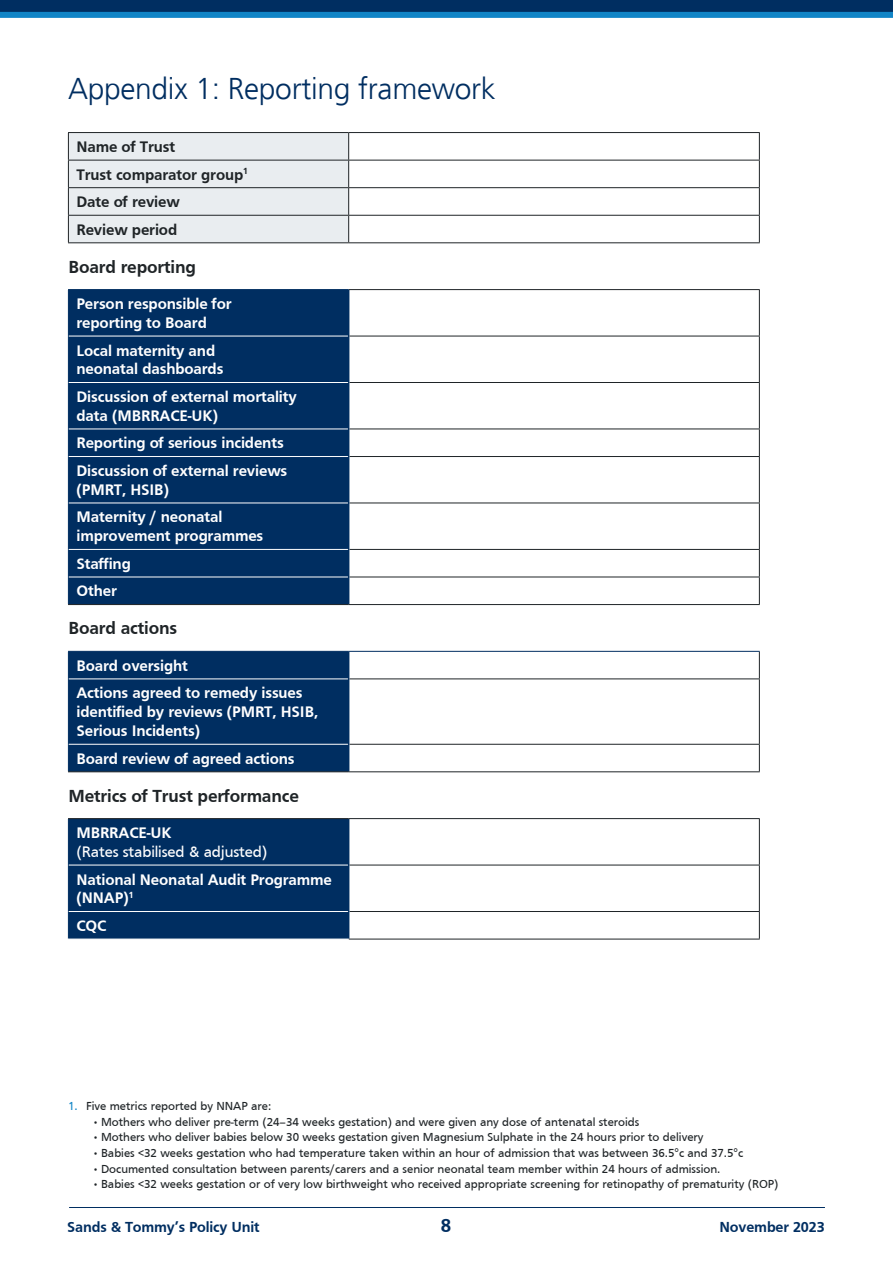
<style>
.page{position:relative;width:893px;height:1263px;background:#fff}
.page>*{position:absolute;margin:0;border:0;box-sizing:border-box;transform-origin:0 0}
.t1{font:300 30px "Frutiger";letter-spacing:-.01em;color:#002e61}
.t2{font:700 19.5px "Frutiger";color:#002e61}
.t3{font:700 18px "Frutiger";letter-spacing:-.01em;color:#1f2427}
.t4{font:700 15.75px/18.9px "Frutiger";letter-spacing:-.01em;color:#fff}
.t5{font:700 15.75px/27.6px "Frutiger";letter-spacing:-.01em;color:#1f2427}
.t6{font:15.75px "Frutiger";letter-spacing:-.01em;color:#fff}
.t7{font:700 15px "Frutiger";letter-spacing:-.01em;color:#002e61}
.t8{font:12px "Frutiger";color:#1f2427}
.s1{color:#1185c7}
</style>
<div class="page">
<svg style="left:0;top:0;width:893px;height:18px;background:#074c84"></svg>
<hr style="left:69px;top:1207px;width:756px;height:1px;background:#002e61">
<svg style="left:68px;top:243px;width:691px;height:530px"></svg>
<svg style="left:68px;top:290px;width:281px;height:649px;background:#264d78"></svg>
<hr style="left:759px;top:336px;width:1px;height:46px;background:#1f2427">
<hr style="left:349px;top:382px;width:411px;height:1px;background:#1f2427">
<hr style="left:759px;top:383px;width:1px;height:46px;background:#1f2427">
<hr style="left:349px;top:429px;width:411px;height:1px;background:#1f2427">
<svg style="left:759px;top:429px;width:1px;height:27px"></svg>
<hr style="left:349px;top:456px;width:411px;height:1px;background:#1f2427">
<hr style="left:759px;top:457px;width:1px;height:46px;background:#1f2427">
<hr style="left:349px;top:503px;width:411px;height:1px;background:#1f2427">
<hr style="left:759px;top:503px;width:1px;height:46px;background:#1f2427">
<hr style="left:349px;top:549px;width:411px;height:1px;background:#1f2427">
<hr style="left:349px;top:577px;width:411px;height:1px;background:#1f2427">
<svg style="left:759px;top:550px;width:1px;height:54px"></svg>
<svg style="left:759px;top:652px;width:1px;height:26px"></svg>
<hr style="left:349px;top:678px;width:411px;height:1px;background:#1f2427">
<hr style="left:759px;top:679px;width:1px;height:65px;background:#1f2427">
<hr style="left:349px;top:744px;width:411px;height:1px;background:#1f2427">
<svg style="left:759px;top:745px;width:1px;height:26px"></svg>
<hr style="left:759px;top:819px;width:1px;height:46px;background:#1f2427">
<hr style="left:349px;top:865px;width:411px;height:1px;background:#1f2427">
<hr style="left:759px;top:865px;width:1px;height:46px;background:#1f2427">
<hr style="left:349px;top:911px;width:411px;height:1px;background:#1f2427">
<svg style="left:759px;top:912px;width:1px;height:27px"></svg>
<hr style="left:349px;top:939px;width:411px;height:1px;background:#1f2427">
<hr style="left:68px;top:290px;width:1px;height:46px;background:#002e61">
<hr style="left:68px;top:336px;width:1px;height:46px;background:#002e61">
<hr style="left:68px;top:382px;width:1px;height:47px;background:#002e61">
<svg style="left:68px;top:429px;width:1px;height:27px"></svg>
<hr style="left:68px;top:456px;width:1px;height:47px;background:#002e61">
<hr style="left:68px;top:503px;width:1px;height:46px;background:#002e61">
<svg style="left:68px;top:549px;width:1px;height:55px"></svg>
<svg style="left:68px;top:652px;width:1px;height:27px"></svg>
<hr style="left:68px;top:679px;width:1px;height:65px;background:#002e61">
<svg style="left:68px;top:744px;width:1px;height:27px"></svg>
<hr style="left:68px;top:819px;width:1px;height:46px;background:#002e61">
<hr style="left:68px;top:865px;width:1px;height:46px;background:#002e61">
<svg style="left:68px;top:911px;width:1px;height:28px"></svg>
<hr style="left:348px;top:290px;width:1px;height:46px;background:#002e61">
<hr style="left:348px;top:336px;width:1px;height:46px;background:#002e61">
<hr style="left:348px;top:382px;width:1px;height:47px;background:#002e61">
<svg style="left:348px;top:429px;width:1px;height:27px"></svg>
<hr style="left:348px;top:456px;width:1px;height:47px;background:#002e61">
<hr style="left:348px;top:503px;width:1px;height:46px;background:#002e61">
<svg style="left:348px;top:549px;width:1px;height:55px"></svg>
<svg style="left:348px;top:652px;width:1px;height:27px"></svg>
<hr style="left:348px;top:679px;width:1px;height:65px;background:#002e61">
<svg style="left:348px;top:744px;width:1px;height:27px"></svg>
<hr style="left:348px;top:819px;width:1px;height:46px;background:#002e61">
<hr style="left:348px;top:865px;width:1px;height:46px;background:#002e61">
<svg style="left:348px;top:911px;width:1px;height:28px"></svg>
<hr style="left:69px;top:336px;width:279px;height:1px;background:#fff">
<hr style="left:69px;top:382px;width:279px;height:1px;background:#fff">
<hr style="left:69px;top:429px;width:279px;height:1px;background:#fff">
<hr style="left:69px;top:456px;width:279px;height:1px;background:#fff">
<hr style="left:69px;top:503px;width:279px;height:1px;background:#fff">
<hr style="left:69px;top:549px;width:279px;height:1px;background:#fff">
<hr style="left:69px;top:577px;width:279px;height:1px;background:#fff">
<hr style="left:69px;top:678px;width:279px;height:1px;background:#fff">
<hr style="left:69px;top:744px;width:279px;height:1px;background:#fff">
<hr style="left:69px;top:865px;width:279px;height:1px;background:#fff">
<hr style="left:69px;top:911px;width:279px;height:1px;background:#fff">
<hr style="left:759px;top:290px;width:1px;height:46px;background:#1f2427">
<hr style="left:349px;top:336px;width:411px;height:1px;background:#1f2427">
<hr style="left:349px;top:289px;width:411px;height:1px;background:#1f2427">
<hr style="left:68px;top:289px;width:281px;height:1px;background:#002e61">
<hr style="left:68px;top:132px;width:281px;height:1px;background:#1f2427">
<hr style="left:349px;top:132px;width:411px;height:1px;background:#1f2427">
<hr style="left:349px;top:160px;width:411px;height:1px;background:#1f2427">
<hr style="left:349px;top:187px;width:411px;height:1px;background:#1f2427">
<hr style="left:349px;top:215px;width:411px;height:1px;background:#1f2427">
<svg style="left:68px;top:133px;width:281px;height:109px;background:#e2e6e9"></svg>
<svg style="left:759px;top:133px;width:1px;height:109px"></svg>
<hr style="left:68px;top:242px;width:281px;height:1px;background:#1f2427">
<hr style="left:349px;top:242px;width:411px;height:1px;background:#1f2427">
<hr style="left:68px;top:604px;width:281px;height:1px;background:#1f2427">
<hr style="left:349px;top:604px;width:411px;height:1px;background:#1f2427">
<hr style="left:68px;top:651px;width:281px;height:1px;background:#002e61">
<hr style="left:349px;top:651px;width:411px;height:1px;background:#002e61">
<hr style="left:68px;top:771px;width:281px;height:1px;background:#1f2427">
<hr style="left:349px;top:771px;width:411px;height:1px;background:#1f2427">
<hr style="left:68px;top:818px;width:281px;height:1px;background:#1f2427">
<hr style="left:349px;top:818px;width:411px;height:1px;background:#1f2427">
<h1 class="t1" style="left:68px;top:72px;width:429px">Appendix 1: Reporting framework</h1>
<h3 class="t5" style="left:76px;top:133px;width:173px">Name of Trust<br>Trust comparator group<sup>1<br></sup>Date of review<br>Review period</h3>
<h3 class="t3" style="left:68px;top:256px;width:129px">Board reporting</h3>
<h3 class="t4" style="left:76px;top:294px;width:157px">Person responsible for reporting to Board</h3>
<h3 class="t4" style="left:76px;top:341px;width:148px">Local maternity and neonatal dashboards</h3>
<h3 class="t4" style="left:76px;top:387px;width:222px">Discussion of external mortality data (MBRRACE-UK)</h3>
<h3 class="t4" style="left:76px;top:429px;width:212px;line-height:27.6px">Reporting of serious incidents<br>Discussion of external reviews</h3>
<h3 class="t4" style="left:76px;top:476px;width:148px;line-height:27.6px">(PMRT, HSIB)<br>Maternity / neonatal</h3>
<h3 class="t4" style="left:76px;top:522px;width:188px;line-height:27.6px">improvement programmes<br>Staffing<br>Other</h3>
<h3 class="t3" style="left:68px;top:618px;width:110px">Board actions</h3>
<h3 class="t4" style="left:76px;top:651px;width:228px;line-height:27.6px">Board oversight<br>Actions agreed to remedy issues</h3>
<h3 class="t4" style="left:76px;top:702px;width:243px">identified by reviews (PMRT, HSIB,<br>Serious Incidents)</h3>
<h3 class="t4" style="left:76px;top:749px;width:220px">Board review of agreed actions</h3>
<h3 class="t3" style="left:68px;top:785px;width:232px">Metrics of Trust performance</h3>
<h3 class="t4" style="left:76px;top:823px;width:97px">MBRRACE-UK</h3>
<h3 class="t6" style="left:76px;top:843px;width:192px">(Rates stabilised &amp; adjusted)</h3>
<h3 class="t4" style="left:76px;top:869px;width:257px">National Neonatal Audit Programme (NNAP)<sup>1</sup></h3>
<h3 class="t4" style="left:76px;top:916px;width:32px">CQC</h3>
<p class="t8" style="left:68px;top:1099px;width:205px"><span class="s1">1.</span> Five metrics reported by NNAP are:</p>
<p class="t8" style="left:92px;top:1115px;width:549px">•Mothers who deliver pre-term (24–34 weeks gestation) and were given any dose of antenatal steroids</p>
<p class="t8" style="left:92px;top:1130px;width:613px">•Mothers who deliver babies below 30 weeks gestation given Magnesium Sulphate in the 24 hours prior to delivery</p>
<p class="t8" style="left:92px;top:1146px;width:653px">•Babies &lt;32 weeks gestation who had temperature taken within an hour of admission that was between 36.5°c and 37.5°c</p>
<p class="t8" style="left:92px;top:1162px;width:630px">•Documented consultation between parents/carers and a senior neonatal team member within 24 hours of admission.</p>
<p class="t8" style="left:92px;top:1177px;width:688px">•Babies &lt;32 weeks gestation or of very low birthweight who received appropriate screening for retinopathy of prematurity (ROP)</p>
<p class="t7" style="left:67px;top:1219px;width:194px">Sands &amp; Tommy’s Policy Unit</p>
<h2 class="t2" style="left:441px;top:1215px;width:12px">8</h2>
<p class="t7" style="left:719px;top:1219px;width:107px">November 2023</p>
</div>
